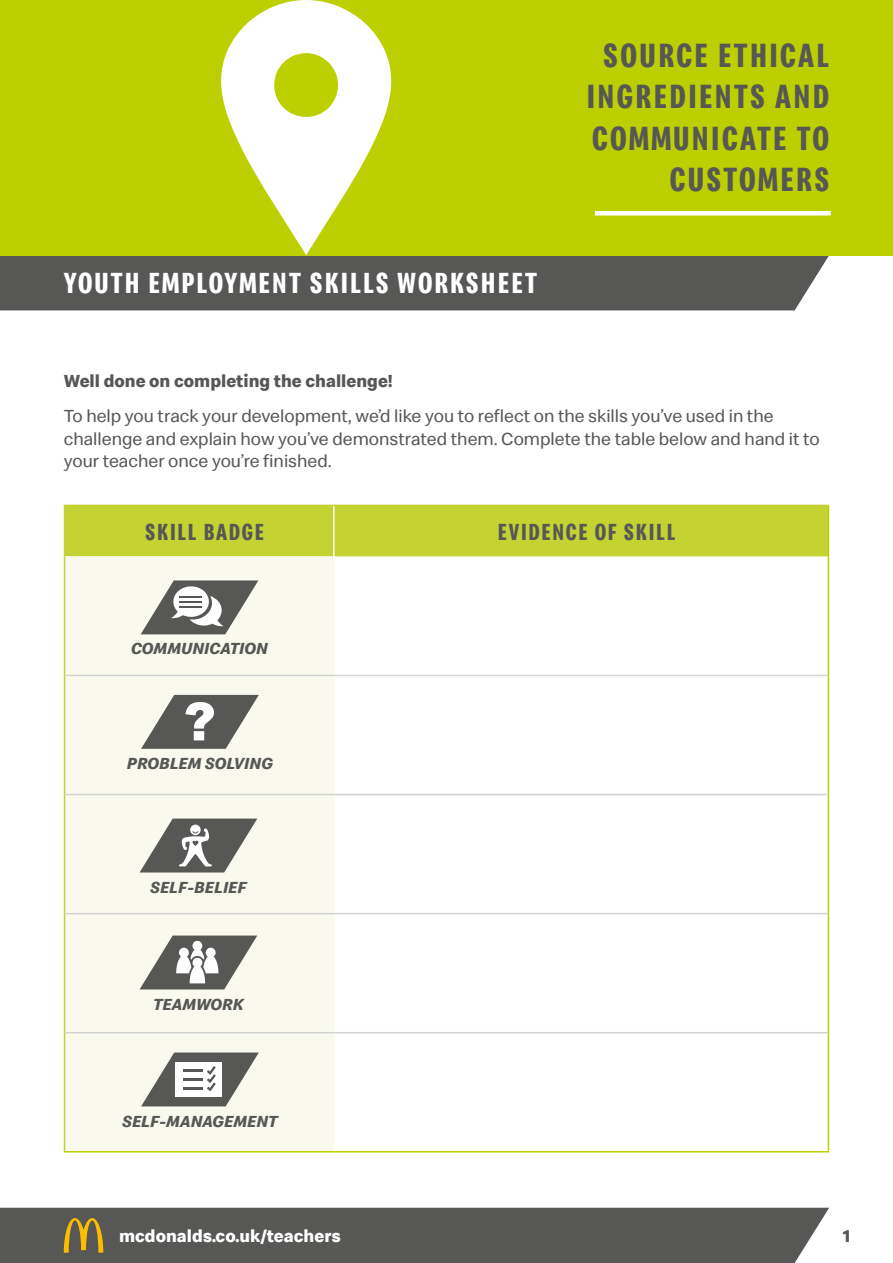
<style>
.page{position:relative;width:893px;height:1263px;background:#fff}
.page>*{position:absolute;margin:0;border:0;box-sizing:border-box;transform-origin:0 0}
.t1{font:700 34.65px/41.5px "Speedee Condensed";letter-spacing:.07em;color:#575756;text-align:right}
.t2{font:700 30px "Speedee Condensed";letter-spacing:.07em;color:#fff}
.t3{font:700 24px "Speedee Condensed";letter-spacing:.07em;color:#575756}
.t4{font:18px/22.5px "Speedee";color:#575756}
.t5{font:700 18px "Speedee";color:#575756}
.t6{font:700 18px "Speedee";color:#fff}
.t7{font:italic 700 16.5px "Speedee";color:#575756}
</style>
<div class="page">
<div style="left:0;top:255px;width:829px;height:55px;background:#575756"></div>
<div style="left:0;top:1208px;width:829px;height:55px;background:#575756"></div>
<div style="left:65px;top:506px;width:763px;height:50px;background:#c4d331"></div>
<div style="left:65px;top:556px;width:268px;height:595px;background:#f9faed"></div>
<hr style="left:333px;top:506px;width:2px;height:50px;background:#fff">
<hr style="left:64px;top:506px;width:1px;height:50px;background:#c4d331">
<hr style="left:64px;top:505px;width:270px;height:1px;background:#c4d331">
<hr style="left:334px;top:505px;width:495px;height:1px;background:#c4d331">
<hr style="left:828px;top:506px;width:1px;height:50px;background:#bccf00">
<hr style="left:64px;top:556px;width:1px;height:119px;background:#c4d331">
<hr style="left:333px;top:556px;width:2px;height:119px;background:#f9faed">
<hr style="left:828px;top:556px;width:1px;height:119px;background:#bccf00">
<hr style="left:64px;top:675px;width:1px;height:119px;background:#c4d331">
<hr style="left:333px;top:676px;width:2px;height:118px;background:#f9faed">
<hr style="left:828px;top:675px;width:1px;height:119px;background:#bccf00">
<hr style="left:64px;top:794px;width:1px;height:120px;background:#c4d331">
<hr style="left:333px;top:795px;width:2px;height:118px;background:#f9faed">
<hr style="left:828px;top:794px;width:1px;height:120px;background:#bccf00">
<hr style="left:64px;top:914px;width:1px;height:119px;background:#c4d331">
<hr style="left:333px;top:914px;width:2px;height:118px;background:#f9faed">
<hr style="left:828px;top:914px;width:1px;height:119px;background:#bccf00">
<hr style="left:64px;top:1033px;width:1px;height:118px;background:#c4d331">
<hr style="left:64px;top:1151px;width:270px;height:1px;background:#bccf00">
<hr style="left:333px;top:1033px;width:2px;height:118px;background:#f9faed">
<hr style="left:828px;top:1033px;width:1px;height:118px;background:#bccf00">
<hr style="left:334px;top:1151px;width:495px;height:1px;background:#bccf00">
<hr style="left:65px;top:675px;width:269px;height:1px;background:#d2d2d2">
<hr style="left:334px;top:675px;width:494px;height:1px;background:#d2d2d2">
<hr style="left:65px;top:794px;width:269px;height:1px;background:#d2d2d2">
<hr style="left:334px;top:794px;width:494px;height:1px;background:#d2d2d2">
<hr style="left:65px;top:913px;width:269px;height:1px;background:#d2d2d2">
<hr style="left:334px;top:913px;width:494px;height:1px;background:#d2d2d2">
<hr style="left:65px;top:1032px;width:269px;height:1px;background:#d2d2d2">
<hr style="left:334px;top:1032px;width:494px;height:1px;background:#d2d2d2">
<svg style="left:141px;top:580px;width:117px;height:54px"></svg>
<hr style="left:179px;top:596px;width:23px;height:2px;background:#575756">
<hr style="left:179px;top:601px;width:23px;height:2px;background:#575756">
<hr style="left:179px;top:606px;width:23px;height:2px;background:#575756">
<svg style="left:141px;top:695px;width:118px;height:54px;background:#93938f"></svg>
<svg style="left:140px;top:818px;width:117px;height:54px;background:#949490"></svg>
<svg style="left:141px;top:1052px;width:118px;height:54px"></svg>
<svg style="left:140px;top:935px;width:117px;height:54px;background:#9f9f9b"></svg>
<div style="left:0;top:0;width:893px;height:255px;background:#bccf00"></div>
<hr style="left:595px;top:211px;width:236px;height:4px;background:#fff">
<svg style="left:221px;top:0;width:170px;height:255px"></svg>
<svg style="left:64px;top:1218px;width:39px;height:35px"></svg>
<h2 class="t2" style="left:64px;top:265px;width:475px">YOUTH EMPLOYMENT SKILLS WORKSHEET</h2>
<h1 class="t1" style="left:587px;top:35px;width:244px">SOURCE ETHICAL<br>INGREDIENTS AND<br>COMMUNICATE TO<br>CUSTOMERS</h1>
<p class="t5" style="left:64px;top:369px;width:331px">Well done on completing the challenge!</p>
<p class="t4" style="left:64px;top:405px;width:757px">To help you track your development, we’d like you to reflect on the skills you’ve used in the challenge and explain how you’ve demonstrated them. Complete the table below and hand it to your teacher once you’re finished.</p>
<h3 class="t3" style="left:145px;top:517px;width:120px">SKILL BADGE</h3>
<h3 class="t3" style="left:498px;top:517px;width:179px">EVIDENCE OF SKILL</h3>
<p class="t7" style="left:131px;top:639px;width:138px">COMMUNICATION</p>
<p class="t7" style="left:127px;top:753px;width:147px">PROBLEM SOLVING</p>
<p class="t7" style="left:150px;top:877px;width:98px">SELF-BELIEF</p>
<p class="t7" style="left:153px;top:994px;width:92px">TEAMWORK</p>
<p class="t7" style="left:122px;top:1111px;width:157px">SELF-MANAGEMENT</p>
<p class="t6" style="left:119px;top:1224px;width:223px">mcdonalds.co.uk/teachers</p>
<p class="t5" style="left:843px;top:1224px;width:9px">1</p>
</div>
